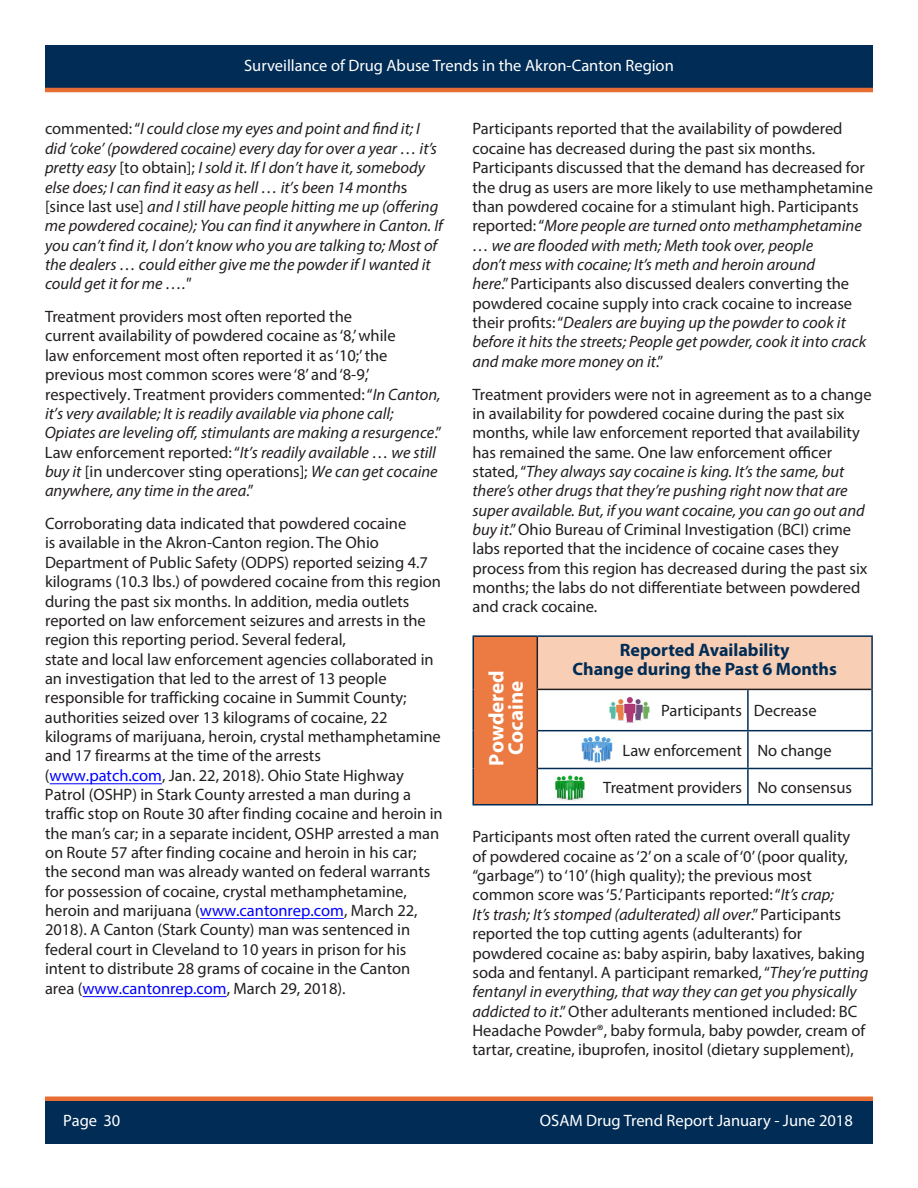
<style>
.page{position:relative;width:918px;height:1188px;background:#fff}
.page>*{position:absolute;margin:0;border:0;box-sizing:border-box;transform-origin:0 0}
.Paragraph_Body_Text{font:700 21px/19.4px "Myriad Pro";color:#fff;text-align:center}
.Paragraph_Body_Text-2{font:700 18px/19.4px "Myriad Pro";color:#002c55;text-align:center}
.italics{font:16.5px/19.4px "Myriad Pro";color:#231f20}
.italics-2{font:italic 16.5px/19.2px "Myriad Pro";color:#231f20}
.t1{font:16.5px "Myriad Pro";color:#fff}
.Paragraph_Body_Text-3{font:16.5px "Myriad Pro";color:#231f20}
.s1{font-style:normal}
.s2{font-style:italic}
.s3{color:#00f}
</style>
<div class="page">
<div style="left:45px;top:1099px;width:828px;height:45px;background:#002c55"></div>
<div style="left:45px;top:45px;width:828px;height:45px;background:#002c55"></div>
<hr style="left:45px;top:88px;width:828px;height:4px;background:#e86d33">
<div style="left:45px;top:1096px;width:828px;height:5px;background:#e86d33"></div>
<div style="left:474px;top:636px;width:62px;height:169px;background:#eb7b43"></div>
<div style="left:537px;top:636px;width:335px;height:53px;background:#f8ceb4"></div>
<hr style="left:537px;top:637px;width:1px;height:52px;background:#231f20">
<hr style="left:537px;top:689px;width:211px;height:1px;background:#231f20">
<hr style="left:537px;top:690px;width:1px;height:41px;background:#231f20">
<hr style="left:748px;top:689px;width:123px;height:1px;background:#231f20">
<hr style="left:537px;top:731px;width:1px;height:37px;background:#231f20">
<hr style="left:537px;top:768px;width:1px;height:36px;background:#231f20">
<hr style="left:472px;top:635px;width:65px;height:2px;background:#002c55">
<hr style="left:472px;top:637px;width:2px;height:52px;background:#002c55">
<hr style="left:472px;top:689px;width:2px;height:42px;background:#002c55">
<hr style="left:472px;top:731px;width:2px;height:37px;background:#002c55">
<hr style="left:472px;top:768px;width:2px;height:36px;background:#002c55">
<hr style="left:472px;top:804px;width:65px;height:2px;background:#002c55">
<hr style="left:537px;top:635px;width:211px;height:2px;background:#002c55">
<hr style="left:748px;top:635px;width:125px;height:2px;background:#002c55">
<hr style="left:871px;top:637px;width:2px;height:52px;background:#002c55">
<hr style="left:747px;top:690px;width:2px;height:40px;background:#002c55">
<hr style="left:871px;top:689px;width:2px;height:41px;background:#002c55">
<hr style="left:538px;top:730px;width:210px;height:1px;background:#002c55">
<hr style="left:748px;top:730px;width:125px;height:1px;background:#002c55">
<hr style="left:747px;top:731px;width:2px;height:37px;background:#002c55">
<hr style="left:871px;top:731px;width:2px;height:37px;background:#002c55">
<hr style="left:538px;top:768px;width:210px;height:1px;background:#002c55">
<hr style="left:748px;top:768px;width:125px;height:1px;background:#002c55">
<hr style="left:747px;top:769px;width:2px;height:35px;background:#002c55">
<hr style="left:871px;top:769px;width:2px;height:35px;background:#002c55">
<hr style="left:537px;top:804px;width:211px;height:2px;background:#002c55">
<hr style="left:748px;top:804px;width:125px;height:2px;background:#002c55">
<img style="left:609px;top:697px;width:41px;height:26px">
<img style="left:581px;top:735px;width:32px;height:28px">
<img style="left:555px;top:775px;width:30px;height:25px">
<hr style="left:50px;top:783px;width:112px;height:1px;background:#00f">
<hr style="left:200px;top:918px;width:144px;height:1px;background:#00f">
<hr style="left:83px;top:996px;width:144px;height:1px;background:#00f">
<p class="t1" style="left:244px;top:55px;width:431px">Surveillance of Drug Abuse Trends in the Akron-Canton Region</p>
<p class="italics-2" style="left:45px;top:119px;width:399px"><span class="s1">commented: “</span>I could close my eyes and point and find it; I did ‘coke’ (powdered cocaine) every day for over a year … it’s pretty easy <span class="s1">[to obtain];</span> I sold it. If I don’t have it, somebody else does; I can find it easy as hell … it’s been 14 month<span class="s1">s [since last use]</span> and I still have people hitting me up (offering me powdered cocaine); You can find it anywhere in Canton. If you can’t find it, I don’t know who you are talking to; Most of the dealers … could either give me the powder if I wanted it could get it for me …."</p>
<p class="italics" style="left:45px;top:307px;width:398px">Treatment providers most often reported the<br>current availability of powdered cocaine as‘8,’ while<br>law enforcement most often reported it as‘10;’the previous most common scores were ‘8’ and ‘8-9,’ respectively. Treatment providers commented: “<span class="s2">In Canton, it’s very available; It is readily available via phone call; Opiates are leveling off, stimulants are making a resurgence</span>.” Law enforcement reported:“<span class="s2">It’s readily available … we still buy it</span> [in undercover sting operations]; <span class="s2">We can get cocaine anywhere, any time in the area</span>.”</p>
<p class="italics" style="left:45px;top:514px;width:399px">Corroborating data indicated that powdered cocaine<br>is available in the Akron-Canton region. The Ohio Department of Public Safety (ODPS) reported seizing 4.7 kilograms (10.3 lbs.) of powdered cocaine from this region during the past six months. In addition, media outlets reported on law enforcement seizures and arrests in the region this reporting period. Several federal,<br>state and local law enforcement agencies collaborated in an investigation that led to the arrest of 13 people responsible for trafficking cocaine in Summit County; authorities seized over 13 kilograms of cocaine, 22 kilograms of marijuana, heroin, crystal methamphetamine and 17 firearms at the time of the arrests (<span class="s3">www.patch.com</span>, Jan. 22, 2018). Ohio State Highway Patrol (OSHP) in Stark County arrested a man during a traffic stop on Route 30 after finding cocaine and heroin in the man’s car; in a separate incident, OSHP arrested a man on Route 57 after finding cocaine and heroin in his car; the second man was already wanted on federal warrants for possession of cocaine, crystal methamphetamine, heroin and marijuana (<span class="s3">www.cantonrep.com</span>, March 22, 2018). A Canton (Stark County) man was sentenced in federal court in Cleveland to 10 years in prison for his intent to distribute 28 grams of cocaine in the Canton area (<span class="s3">www.cantonrep.com</span>, March 29, 2018).</p>
<p class="italics" style="left:472px;top:119px;width:402px">Participants reported that the availability of powdered cocaine has decreased during the past six months.<br>Participants discussed that the demand has decreased for the drug as users are more likely to use methamphetamine than powdered cocaine for a stimulant high. Participants reported: “<span class="s2">More people are turned onto methamphetamine … we are flooded with meth; Meth took over, people<br>don’t mess with cocaine; It’s meth and heroin around<br>here</span>.” Participants also discussed dealers converting the powdered cocaine supply into crack cocaine to increase their profits: “<span class="s2">Dealers are buying up the powder to cook it before it hits the streets; People get powder, cook it into crack and make more money on it</span>.”</p>
<p class="italics" style="left:472px;top:384px;width:401px">Treatment providers were not in agreement as to a change in availability for powdered cocaine during the past six months, while law enforcement reported that availability has remained the same. One law enforcement officer stated, “<span class="s2">They always say cocaine is king. It’s the same, but there’s other drugs that they’re pushing right now that are super available. But, if you want cocaine, you can go out and buy it</span>.” Ohio Bureau of Criminal Investigation (BCI) crime labs reported that the incidence of cocaine cases they process from this region has decreased during the past six months; the labs do not differentiate between powdered and crack cocaine.</p>
<p class="Paragraph_Body_Text" style="left:486px;top:766px;width:97px;rotate:-90deg">Powdered<br>Cocaine</p>
<p class="Paragraph_Body_Text-2" style="left:573px;top:639px;width:266px">Reported Availability<br>Change during the Past 6 Months</p>
<p class="Paragraph_Body_Text-3" style="left:661px;top:701px;width:82px">Participants</p>
<p class="italics" style="left:754px;top:701px;width:64px">Decrease</p>
<p class="Paragraph_Body_Text-3" style="left:623px;top:740px;width:121px">Law enforcement</p>
<p class="italics" style="left:757px;top:740px;width:76px">No change</p>
<p class="Paragraph_Body_Text-3" style="left:603px;top:777px;width:140px">Treatment providers</p>
<p class="italics" style="left:757px;top:777px;width:96px">No consensus</p>
<p class="italics" style="left:472px;top:827px;width:397px">Participants most often rated the current overall quality<br>of powdered cocaine as ‘2’ on a scale of ‘0’ (poor quality, “garbage”) to ‘10’ (high quality); the previous most common score was ‘5.’ Participants reported: “<span class="s2">It’s crap;<br>It’s trash; It’s stomped (adulterated) all over</span>.” Participants reported the top cutting agents (adulterants) for powdered cocaine as: baby aspirin, baby laxatives, baking soda and fentanyl. A participant remarked, “<span class="s2">They’re putting fentanyl in everything, that way they can get you physically addicted to it</span>.” Other adulterants mentioned included: BC Headache Powder®, baby formula, baby powder, cream of tartar, creatine, ibuprofen, inositol (dietary supplement),</p>
<p class="t1" style="left:63px;top:1111px;width:59px">Page 30</p>
<p class="t1" style="left:540px;top:1111px;width:315px">OSAM Drug Trend Report January - June 2018</p>
</div>
